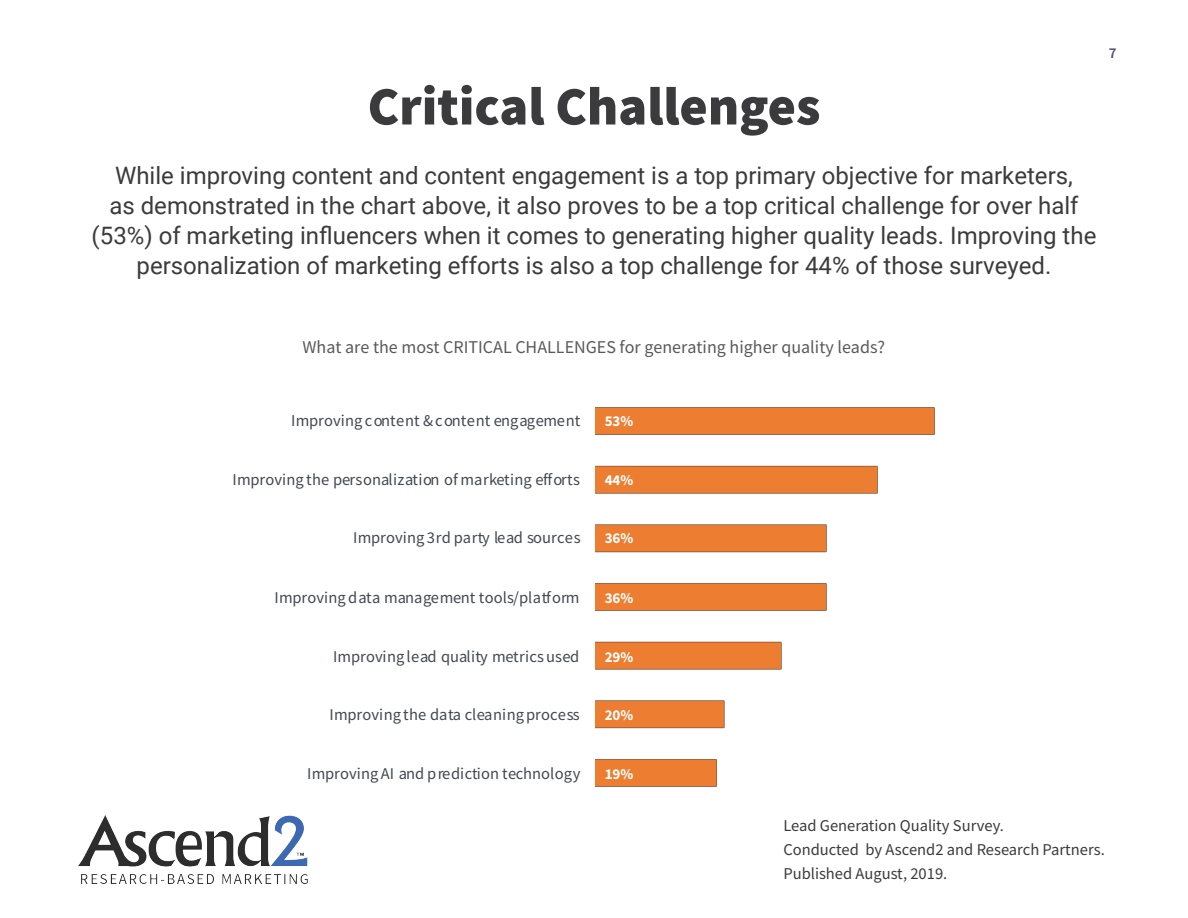
<style>
.page{position:relative;width:1188px;height:918px;background:#fff}
.page>*{position:absolute;margin:0;border:0;box-sizing:border-box;transform-origin:0 0}
.t1{font:900 54px "Source Sans Pro";color:#3b3a3c}
.L_Copy{font:24px/30px "Roboto";color:#3b3a3c;text-align:center}
.t2{font:18px "Source Sans Pro";color:#595959}
.t3{font:16.5px "Source Sans Pro";color:#424952}
.t4{font:16.5px/24px "Source Sans Pro";color:#3b3a3c}
.t5{font:700 15px "Source Sans Pro";color:#fff}
.t6{font:600 15px "Source Sans Pro";color:#475066}
</style>
<div class="page">
<img style="left:79px;top:815px;width:229px;height:69px">
<img style="left:596px;top:407px;width:339px;height:380px">
<h1 class="t1" style="left:368px;top:69px;width:454px">Critical Challenges</h1>
<p class="L_Copy" style="left:92px;top:159px;width:1006px">While improving content and content engagement is a top primary objective for marketers,<br>as demonstrated in the chart above, it also proves to be a top critical challenge for over half (53%) of marketing influencers when it comes to generating higher quality leads. Improving the personalization of marketing efforts is also a top challenge for 44% of those surveyed.</p>
<p class="t6" style="left:1109px;top:43px;width:9px">7</p>
<p class="t2" style="left:302px;top:335px;width:584px">What are the most CRITICAL CHALLENGES for generating higher quality leads?</p>
<p class="t3" style="left:291px;top:410px;width:291px">Improving content &amp; content engagement</p>
<p class="t5" style="left:605px;top:411px;width:30px">53%</p>
<p class="t3" style="left:233px;top:469px;width:349px">Improving the personalization of marketing efforts</p>
<p class="t5" style="left:605px;top:469px;width:30px">44%</p>
<p class="t3" style="left:353px;top:527px;width:229px">Improving 3rd party lead sources</p>
<p class="t5" style="left:605px;top:528px;width:30px">36%</p>
<p class="t3" style="left:275px;top:587px;width:306px">Improving data management tools/platform</p>
<p class="t5" style="left:605px;top:588px;width:30px">36%</p>
<p class="t3" style="left:333px;top:646px;width:248px">Improving lead quality metrics used</p>
<p class="t5" style="left:605px;top:646px;width:30px">29%</p>
<p class="t3" style="left:330px;top:704px;width:252px">Improving the data cleaning process</p>
<p class="t5" style="left:605px;top:705px;width:30px">20%</p>
<p class="t3" style="left:307px;top:763px;width:275px">Improving AI and prediction technology</p>
<p class="t5" style="left:605px;top:763px;width:30px">19%</p>
<p class="t4" style="left:783px;top:814px;width:323px">Lead Generation Quality Survey.<br>Conducted by Ascend2 and Research Partners.<br>Published August, 2019.</p>
</div>
